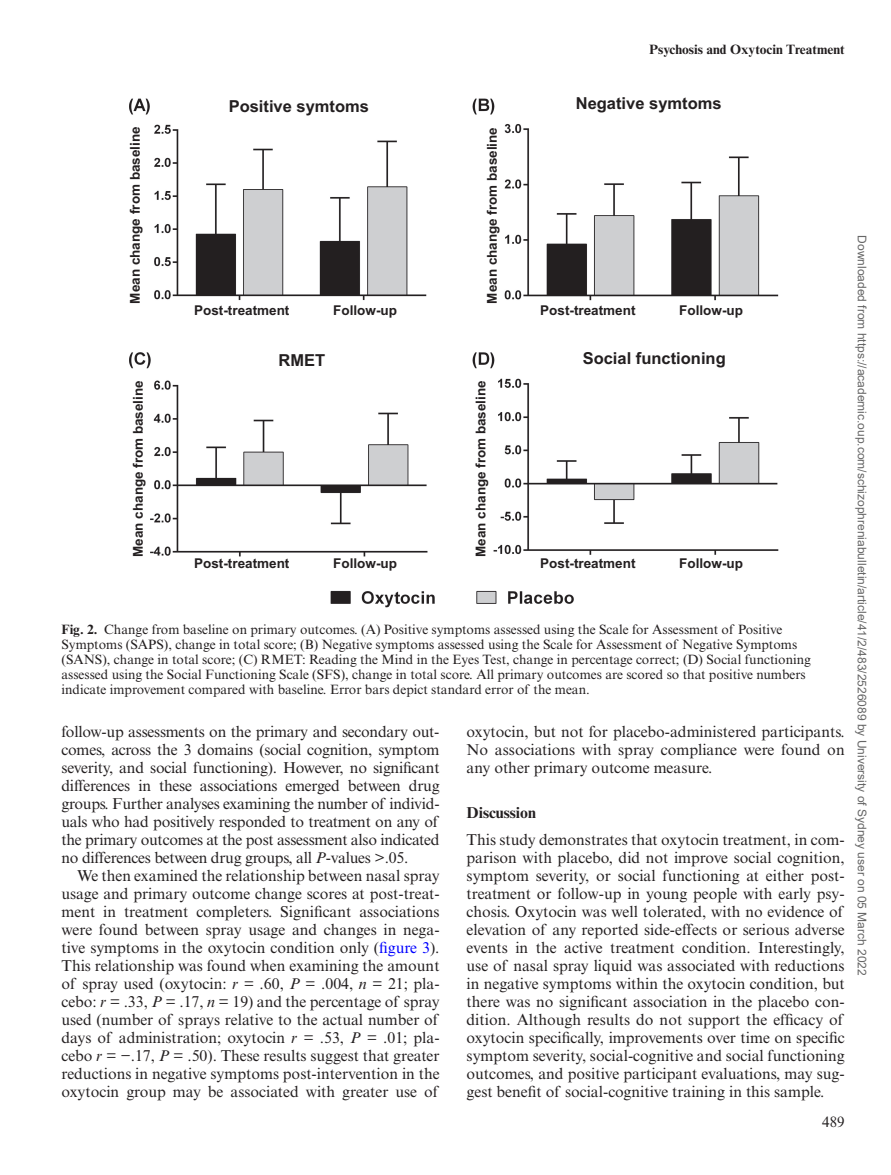
<style>
.page{position:relative;width:891px;height:1175px;background:#fff}
.page>*{position:absolute;margin:0;border:0;box-sizing:border-box;transform-origin:0 0}
.t1{font:700 16.5px "Arial";color:#231f20}
.t2{font:15.75px/18px "Times New Roman MT Std";color:#231f20;text-align:justify}
.t3{font:700 15.75px "Times New Roman MT Std";color:#231f20}
.t4{font:15px "Times New Roman MT Std";color:#231f20}
.t5{font:13.5px/15px "Times New Roman MT Std";color:#231f20}
.t6{font:700 13.5px "Arial";color:#231f20}
.t7{font:700 13.5px "Times New Roman MT Std";color:#231f20}
.t8{font:12px "Arial";color:#666}
.s1{font-weight:700}
.s2{font-style:italic}
.s3{color:#00f}
</style>
<div class="page">
<img style="left:129px;top:98px;width:649px;height:509px">
<p class="t7" style="left:649px;top:41px;width:197px">Psychosis and Oxytocin Treatment</p>
<p class="t6" style="left:126px;top:303px;width:179px;rotate:-90deg">Mean change from baseline</p>
<p class="t1" style="left:229px;top:95px;width:142px">Positive symtoms</p>
<p class="t1" style="left:576px;top:93px;width:147px">Negative symtoms</p>
<p class="t6" style="left:194px;top:301px;width:97px">Post-treatment</p>
<p class="t6" style="left:333px;top:301px;width:65px">Follow-up</p>
<p class="t6" style="left:483px;top:303px;width:178px;rotate:-90deg">Mean change from baseline</p>
<p class="t6" style="left:540px;top:301px;width:97px">Post-treatment</p>
<p class="t6" style="left:679px;top:301px;width:65px">Follow-up</p>
<p class="t1" style="left:278px;top:349px;width:48px">RMET</p>
<p class="t1" style="left:583px;top:347px;width:145px">Social functioning</p>
<p class="t6" style="left:129px;top:556px;width:178px;rotate:-90deg">Mean change from baseline</p>
<p class="t6" style="left:472px;top:556px;width:178px;rotate:-90deg">Mean change from baseline</p>
<p class="t6" style="left:194px;top:554px;width:97px">Post-treatment</p>
<p class="t6" style="left:333px;top:554px;width:65px">Follow-up</p>
<p class="t6" style="left:540px;top:554px;width:97px">Post-treatment</p>
<p class="t6" style="left:679px;top:554px;width:65px">Follow-up</p>
<p class="t5" style="left:62px;top:622px;width:751px"><span class="s1">Fig. 2.</span> Change from baseline on primary outcomes. (A) Positive symptoms assessed using the Scale for Assessment of Positive Symptoms (SAPS), change in total score; (B) Negative symptoms assessed using the Scale for Assessment of Negative Symptoms (SANS), change in total score; (C) RMET: Reading the Mind in the Eyes Test, change in percentage correct; (D) Social functioning assessed using the Social Functioning Scale (SFS), change in total score. All primary outcomes are scored so that positive numbers indicate improvement compared with baseline. Error bars depict standard error of the mean.</p>
<p class="t2" style="left:62px;top:722px;width:380px">follow-up assessments on the primary and secondary out&shy;comes, across the 3 domains (social cognition, symptom severity, and social functioning). However, no significant differences in these associations emerged between drug groups. Further analyses examining the number of individ&shy;uals who had positively responded to treatment on any of the primary outcomes at the post assessment also indicated no differences between drug groups, all <span class="s2">P-</span>values &gt;.05.</p>
<p class="t2" style="left:62px;top:866px;width:380px;text-indent:16px">We then examined the relationship between nasal spray usage and primary outcome change scores at post-treat&shy;ment in treatment completers. Significant associations were found between spray usage and changes in nega&shy;tive symptoms in the oxytocin condition only (<span class="s3">figure 3</span>).<br>This relationship was found when examining the amount of spray used (oxytocin: <span class="s2">r</span> = .60, <span class="s2">P</span> = .004, <span class="s2">n</span> = 21; pla&shy;cebo: <span class="s2">r</span> = .33, <span class="s2">P</span> = .17, <span class="s2">n</span> = 19) and the percentage of spray used (number of sprays relative to the actual number of days of administration; oxytocin <span class="s2">r</span> = .53, <span class="s2">P</span> = .01; pla&shy;cebo <span class="s2">r</span> = −.17, <span class="s2">P</span> = .50). These results suggest that greater reductions in negative symptoms post-intervention in the oxytocin group may be associated with greater use of</p>
<p class="t2" style="left:466px;top:723px;width:380px">oxytocin, but not for placebo-administered participants.<br>No associations with spray compliance were found on any other primary outcome measure.</p>
<p class="t3" style="left:466px;top:802px;width:71px">Discussion</p>
<p class="t2" style="left:466px;top:830px;width:380px">This study demonstrates that oxytocin treatment, in com&shy;parison with placebo, did not improve social cognition, symptom severity, or social functioning at either post&shy;treatment or follow-up in young people with early psy&shy;chosis. Oxytocin was well tolerated, with no evidence of elevation of any reported side-effects or serious adverse events in the active treatment condition. Interestingly, use of nasal spray liquid was associated with reductions in negative symptoms within the oxytocin condition, but there was no significant association in the placebo con&shy;dition. Although results do not support the efficacy of oxytocin specifically, improvements over time on specific symptom severity, social-cognitive and social functioning outcomes, and positive participant evaluations, may sug&shy;gest benefit of social-cognitive training in this sample.</p>
<p class="t4" style="left:822px;top:1113px;width:24px">489</p>
<p class="t8" style="left:866px;top:235px;width:741px;rotate:90deg">Downloaded from https://academic.oup.com/schizophreniabulletin/article/41/2/483/2526089 by University of Sydney user on 05 March 2022</p>
</div>
